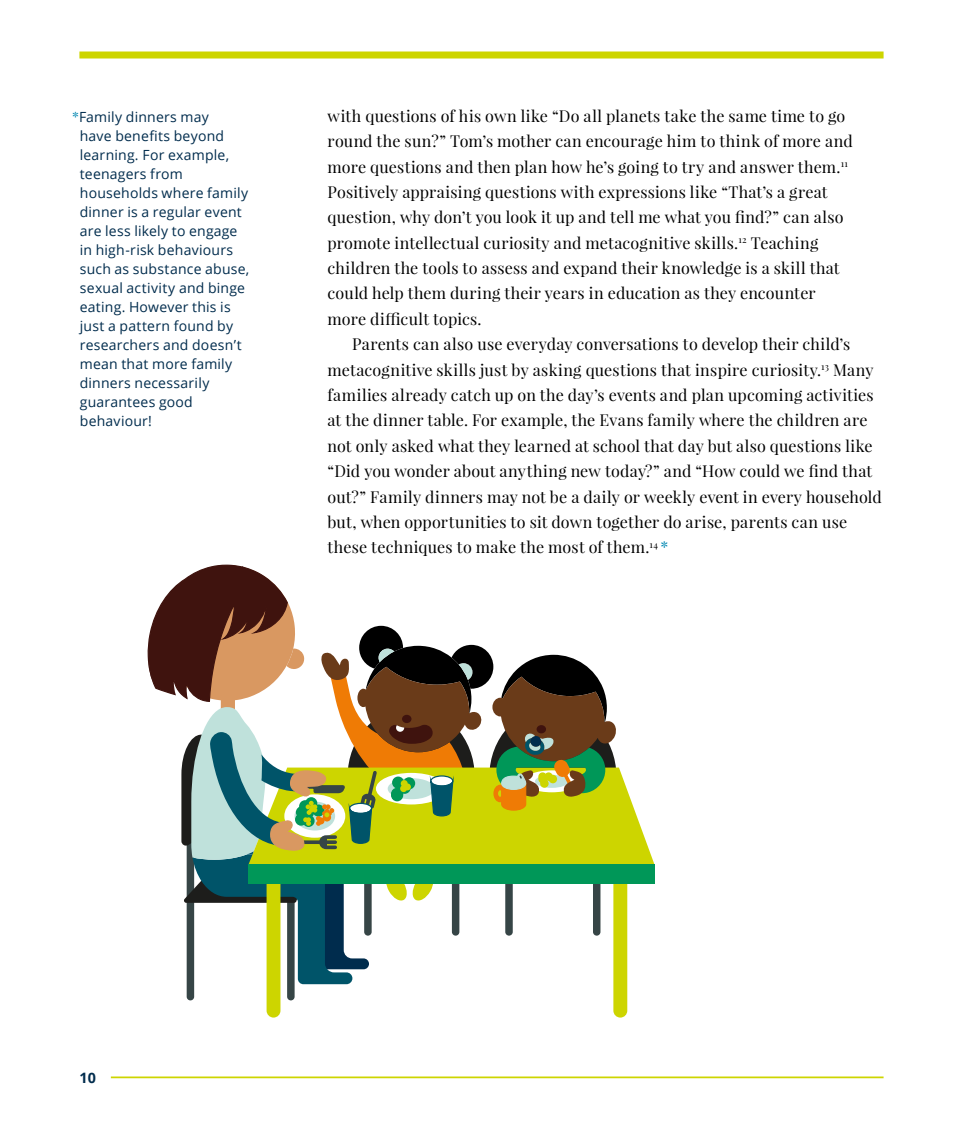
<style>
.page{position:relative;width:963px;height:1141px;background:#fff}
.page>*{position:absolute;margin:0;border:0;box-sizing:border-box;transform-origin:0 0}
.t1{font:16.1px/25.4px "Playfair Display";letter-spacing:.01em;color:#000}
.t2{font:700 14.35px "Open Sans";color:#002c4d}
.t3{font:14px/19.1px "Open Sans";letter-spacing:.015em;color:#002c4d}
.s1{font-family:"Playfair Display";color:#0087b1}
.s2{color:#0087b1}
</style>
<div class="page">
<div style="left:79px;top:52px;width:804px;height:7px;background:#cdd500"></div>
<hr style="left:111px;top:1076px;width:772px;height:2px;background:#cdd500">
<svg style="left:147px;top:564px;width:507px;height:454px"></svg>
<p class="t3" style="left:80px;top:107px;width:171px;text-indent:-8px"><span class="s1">*</span>Family dinners may<br>have benefits beyond learning. For example, teenagers from households where family dinner is a regular event are less likely to engage in high-risk behaviours such as substance abuse, sexual activity and binge eating. However this is just a pattern found by researchers and doesn’t mean that more family dinners necessarily guarantees good behaviour!</p>
<p class="t1" style="left:327px;top:103px;width:526px">with questions of his own like “Do all planets take the same time to go round the sun?” Tom’s mother can encourage him to think of more and more questions and then plan how he’s going to try and answer them.<sup>11<br></sup>Positively appraising questions with expressions like “That’s a great question, why don’t you look it up and tell me what you find?” can also promote intellectual curiosity and metacognitive skills.<sup>12</sup> Teaching children the tools to assess and expand their knowledge is a skill that could help them during their years in education as they encounter more difficult topics.</p>
<p class="t1" style="left:327px;top:331px;width:555px;text-indent:25px">Parents can also use everyday conversations to develop their child’s metacognitive skills just by asking questions that inspire curiosity.<sup>13</sup> Many families already catch up on the day’s events and plan upcoming activities at the dinner table. For example, the Evans family where the children are not only asked what they learned at school that day but also questions like “Did you wonder about anything new today?” and “How could we find that out?” Family dinners may not be a daily or weekly event in every household but, when opportunities to sit down together do arise, parents can use these techniques to make the most of them.<sup>14</sup> <span class="s2">*</span></p>
<p class="t2" style="left:79px;top:1068px;width:18px">10</p>
</div>
